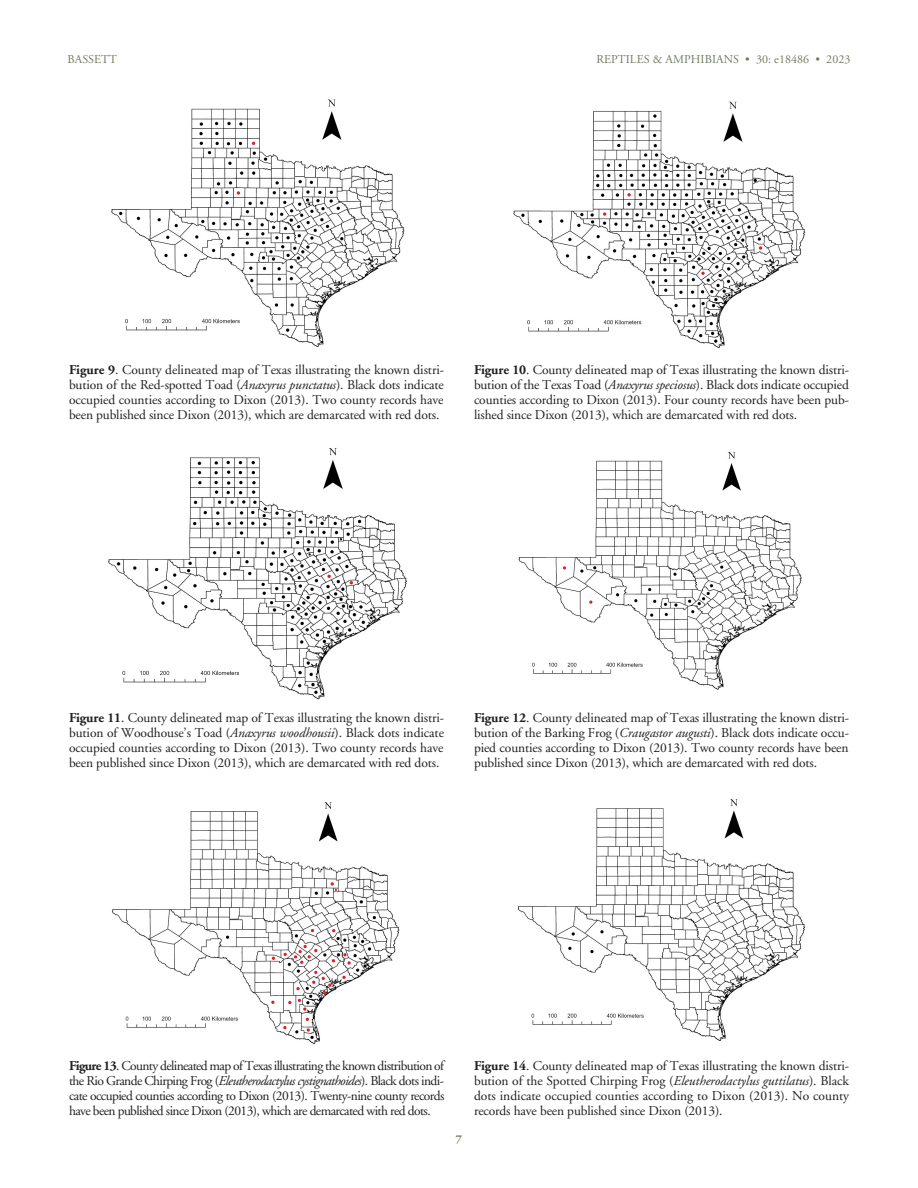
<style>
.page{position:relative;width:918px;height:1188px;background:#fff}
.page>*{position:absolute;margin:0;border:0;box-sizing:border-box;transform-origin:0 0}
.Figure_Caption{font:13.5px/15px "Adobe Garamond";letter-spacing:-.01em;color:#231f20;text-align:justify}
.t1{font:12px "Adobe Garamond";letter-spacing:.005em;color:#717a60}
.t2{font:700 12px "Adobe Garamond";color:#717a60}
.s1{font-weight:700}
.s2{font-style:italic}
</style>
<div class="page">
<img style="left:111px;top:99px;width:294px;height:248px">
<img style="left:108px;top:448px;width:299px;height:252px">
<img style="left:112px;top:802px;width:288px;height:242px">
<img style="left:513px;top:101px;width:293px;height:247px">
<img style="left:518px;top:452px;width:284px;height:238px">
<img style="left:517px;top:799px;width:289px;height:242px">
<p class="t1" style="left:68px;top:53px;width:51px">BASSETT</p>
<p class="t1" style="left:596px;top:53px;width:256px">REPTILES &amp; AMPHIBIANS • 30: e18486 • 2023</p>
<p class="Figure_Caption" style="left:69px;top:362px;width:377px"><span class="s1">Figure 9</span>. County delineated map of Texas illustrating the known distri&shy;bution of the Red-spotted Toad (<span class="s2">Anaxyrus punctatus</span>). Black dots indicate occupied counties according to Dixon (2013). Two county records have been published since Dixon (2013), which are demarcated with red dots.</p>
<p class="Figure_Caption" style="left:474px;top:362px;width:377px"><span class="s1">Figure 10</span>. County delineated map of Texas illustrating the known distri&shy;bution of the Texas Toad (<span class="s2">Anaxyrus speciosus</span>). Black dots indicate occupied counties according to Dixon (2013). Four county records have been pub&shy;lished since Dixon (2013), which are demarcated with red dots.</p>
<p class="Figure_Caption" style="left:69px;top:711px;width:377px"><span class="s1">Figure 11</span>. County delineated map of Texas illustrating the known distri&shy;bution of Woodhouse’s Toad (<span class="s2">Anaxyrus woodhousii</span>). Black dots indicate occupied counties according to Dixon (2013). Two county records have been published since Dixon (2013), which are demarcated with red dots.</p>
<p class="Figure_Caption" style="left:474px;top:711px;width:377px"><span class="s1">Figure 12</span>. County delineated map of Texas illustrating the known distri&shy;bution of the Barking Frog (<span class="s2">Craugastor augusti</span>). Black dots indicate occu&shy;pied counties according to Dixon (2013). Two county records have been published since Dixon (2013), which are demarcated with red dots.</p>
<p class="Figure_Caption" style="left:69px;top:1059px;width:377px"><span class="s1">Figure 13</span>. County delineated map of Texas illustrating the known distribution of the Rio Grande Chirping Frog (<span class="s2">Eleutherodactylus cystignathoides</span>). Black dots indi&shy;cate occupied counties according to Dixon (2013). Twenty-nine county records have been published since Dixon (2013), which are demarcated with red dots.</p>
<p class="t2" style="left:456px;top:1132px;width:8px">7</p>
<p class="Figure_Caption" style="left:474px;top:1059px;width:377px"><span class="s1">Figure 14</span>. County delineated map of Texas illustrating the known distri&shy;bution of the Spotted Chirping Frog (<span class="s2">Eleutherodactylus guttilatus</span>). Black dots indicate occupied counties according to Dixon (2013). No county records have been published since Dixon (2013).</p>
</div>
